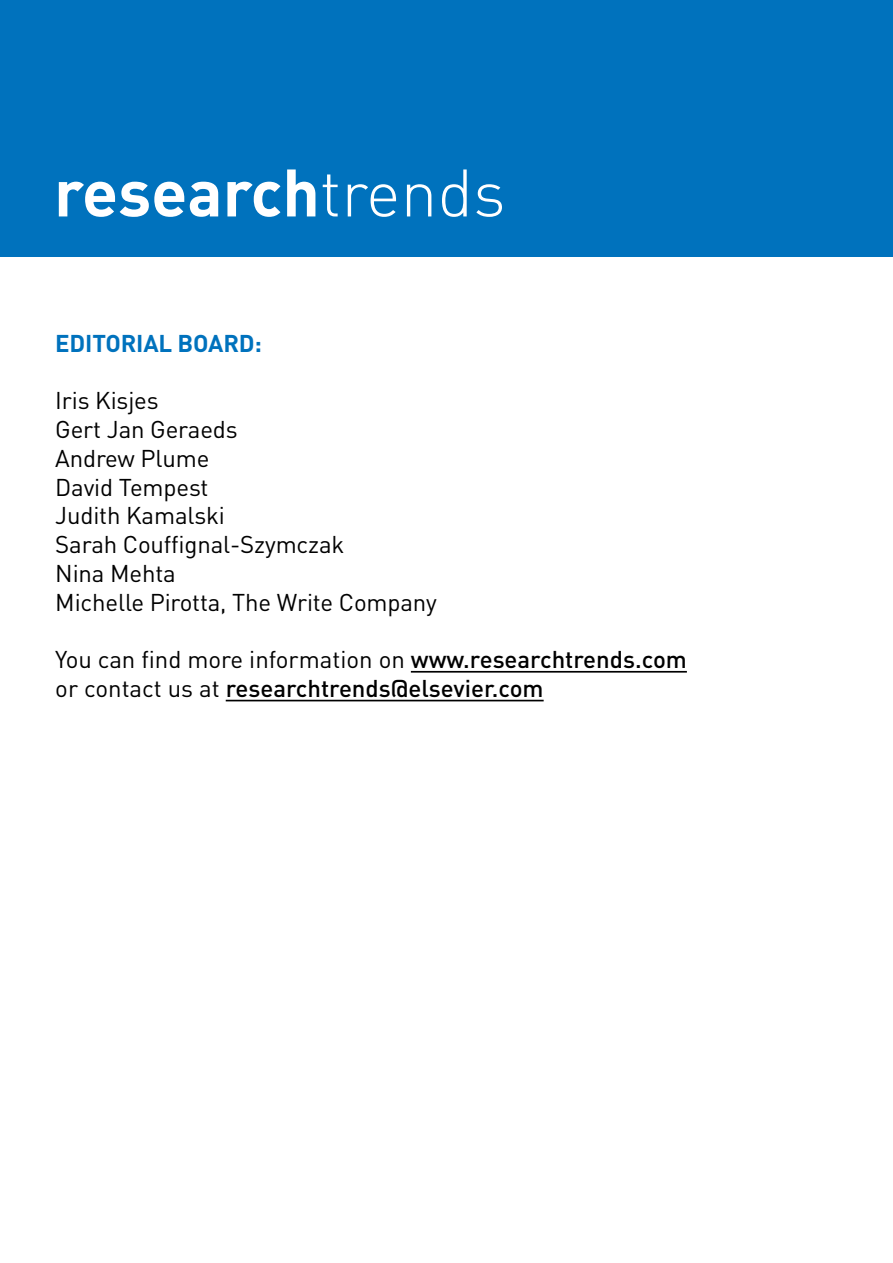
<style>
.page{position:relative;width:893px;height:1263px;background:#fff}
.page>*{position:absolute;margin:0;border:0;box-sizing:border-box;transform-origin:0 0}
.t1{font:700 66px "DIN";color:#fff}
.t2{font:24px/28.8px "DIN";letter-spacing:-.005em;color:#000}
.t3{font:500 24px/28.8px "DIN";color:#000}
.t4{font:700 24px "DIN";color:#0072bd}
.s1{font-weight:300}
.s2{font-weight:400}
</style>
<div class="page">
<div style="left:0;top:0;width:893px;height:257px;background:#0072bd"></div>
<hr style="left:411px;top:671px;width:276px;height:2px;background:#000">
<hr style="left:226px;top:700px;width:318px;height:1px;background:#000">
<h1 class="t1" style="left:54px;top:149px;width:453px">research<span class="s1">trends</span></h1>
<p class="t4" style="left:55px;top:327px;width:28px">Editorial</p>
<p class="t4" style="left:178px;top:327px;width:32px">Board</p>
<p class="t4" style="left:255px;top:327px;width:9px">:</p>
<p class="t2" style="left:55px;top:386px;width:383px">Iris Kisjes<br>Gert Jan Geraeds<br>Andrew Plume<br>David Tempest<br>Judith Kamalski<br>Sarah Couffignal-Szymczak<br>Nina Mehta<br>Michelle Pirotta, The Write Company</p>
<p class="t3" style="left:55px;top:645px;width:633px"><span class="s2">You can find more information on</span> www.researchtrends.com <span class="s2">or contact us at</span> researchtrends@elsevier.com</p>
</div>
